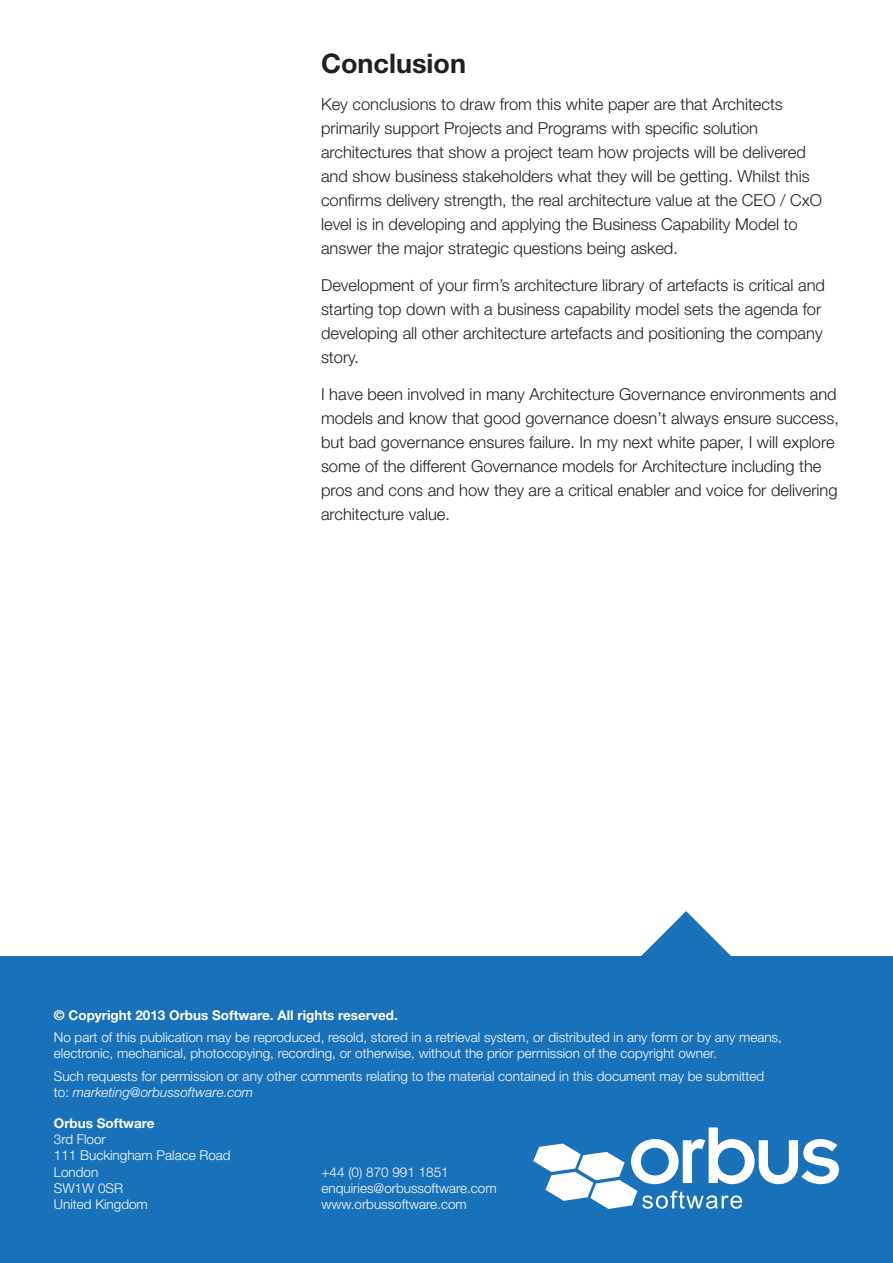
<style>
.page{position:relative;width:893px;height:1263px;background:#fff}
.page>*{position:absolute;margin:0;border:0;box-sizing:border-box;transform-origin:0 0}
.t1{font:700 27px "Helvetica Neue LT Std";color:#231f20}
.t2{font:300 16.5px/24px "Helvetica Neue LT Std";color:#231f20}
.t3{font:300 13.5px/16.2px "Helvetica Neue LT Std";color:#fff}
.t4{font:700 13.5px "Helvetica Neue LT Std";color:#fff}
.s1{font-style:italic}
.s2{font-weight:700}
</style>
<div class="page">
<div style="left:0;top:956px;width:893px;height:307px;background:#1971ba"></div>
<svg style="left:533px;top:1127px;width:306px;height:82px"></svg>
<svg style="left:641px;top:911px;width:90px;height:45px"></svg>
<p class="t1" style="left:321px;top:47px;width:146px">Conclusion</p>
<p class="t2" style="left:321px;top:92px;width:502px">Key conclusions to draw from this white paper are that Architects primarily support Projects and Programs with specific solution architectures that show a project team how projects will be delivered and show business stakeholders what they will be getting. Whilst this confirms delivery strength, the real architecture value at the CEO / CxO level is in developing and applying the Business Capability Model to answer the major strategic questions being asked.</p>
<p class="t2" style="left:321px;top:273px;width:505px">Development of your firm’s architecture library of artefacts is critical and starting top down with a business capability model sets the agenda for developing all other architecture artefacts and positioning the company story.</p>
<p class="t2" style="left:321px;top:381px;width:519px">I have been involved in many Architecture Governance environments and models and know that good governance doesn’t always ensure success, but bad governance ensures failure. In my next white paper, I will explore some of the different Governance models for Architecture including the pros and cons and how they are a critical enabler and voice for delivering architecture value.</p>
<p class="t4" style="left:54px;top:1006px;width:346px">© Copyright 2013 Orbus Software. All rights reserved.</p>
<p class="t3" style="left:54px;top:1029px;width:729px">No part of this publication may be reproduced, resold, stored in a retrieval system, or distributed in any form or by any means, electronic, mechanical, photocopying, recording, or otherwise, without the prior permission of the copyright owner.</p>
<p class="t3" style="left:54px;top:1068px;width:712px">Such requests for permission or any other comments relating to the material contained in this document may be submitted to: <span class="s1">marketing@orbussoftware.com</span></p>
<p class="t3" style="left:54px;top:1115px;width:178px"><span class="s2">Orbus Software<br></span>3rd Floor<br>111 Buckingham Palace Road<br>London<br>SW1W 0SR<br>United Kingdom</p>
<p class="t3" style="left:321px;top:1163px;width:177px">+44 (0) 870 991 1851 enquiries@orbussoftware.com www.orbussoftware.com</p>
</div>
